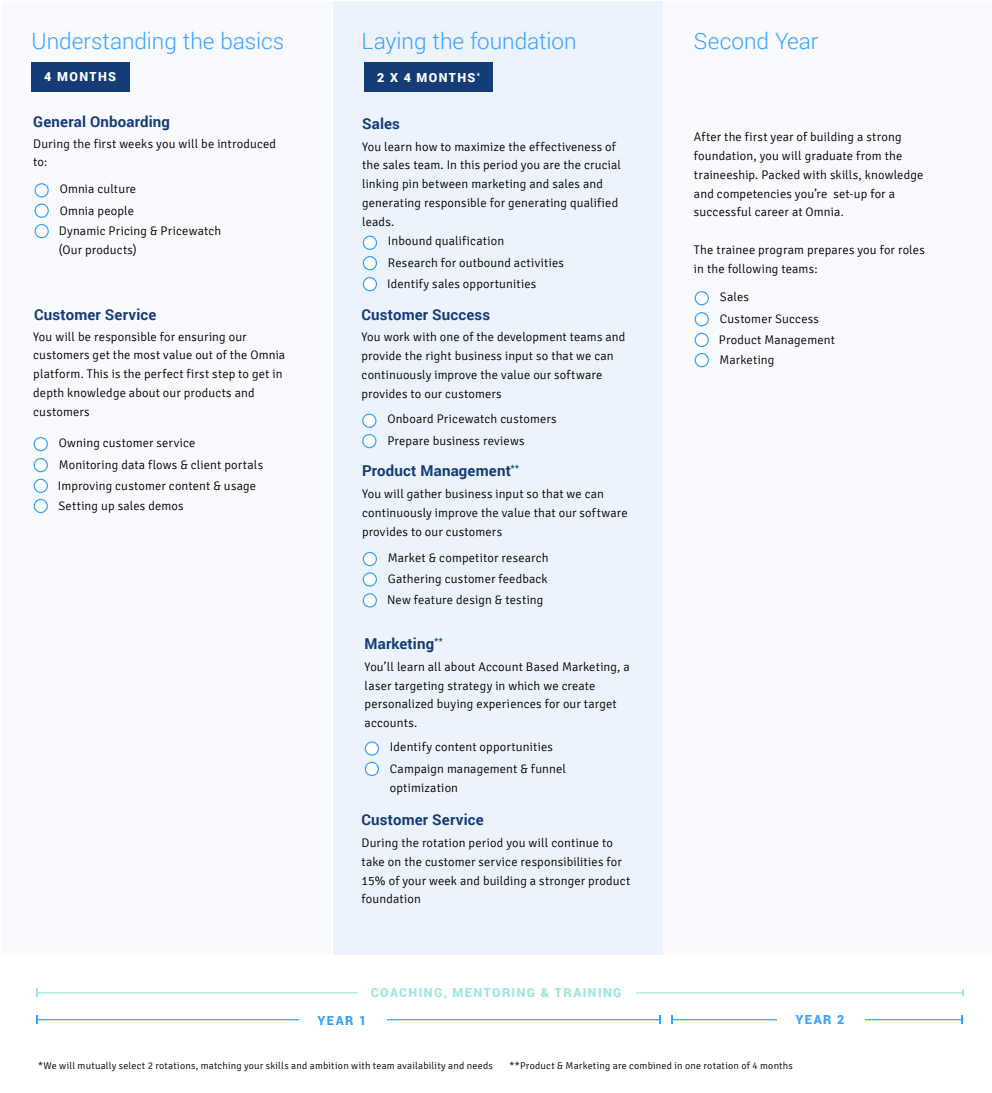
<style>
.page{position:relative;width:992px;height:1093px;background:#fff}
.page>*{position:absolute;margin:0;border:0;box-sizing:border-box;transform-origin:0 0}
.t1{font:300 22.5px "Roboto";color:#39a2fe}
.t2{font:700 15px "Roboto";letter-spacing:.01em;color:#143c77}
.t3{font:300 12.5px/18.8px "Signika";letter-spacing:.01em;color:#000}
.t4{font:900 12.5px "Roboto";letter-spacing:.11em;color:#a0e6db}
.t5{font:900 12.5px "Roboto";letter-spacing:.11em;color:#fff}
.t6{font:900 12.5px "Roboto";letter-spacing:.12em;color:#39a2fe}
.t7{font:300 10px "Signika";letter-spacing:.02em;color:#000}
.t8{font:900 7.25px "Roboto";color:#fff}
</style>
<div class="page">
<div style="left:1px;top:2px;width:331px;height:953px;background:#f8fafe"></div>
<div style="left:333px;top:2px;width:330px;height:953px;background:#edf3fc"></div>
<div style="left:663px;top:2px;width:328px;height:953px;background:#f8fafe"></div>
<hr style="left:37px;top:1019px;width:623px;height:1px;background:#39a2fe">
<svg style="left:659px;top:1015px;width:2px;height:9px"></svg>
<hr style="left:37px;top:992px;width:925px;height:1px;background:#a0e6db">
<hr style="left:672px;top:1019px;width:290px;height:1px;background:#39a2fe">
<div style="left:299px;top:1010px;width:87px;height:21px;background:#fff"></div>
<div style="left:358px;top:982px;width:277px;height:21px;background:#fff"></div>
<div style="left:776px;top:1009px;width:88px;height:21px;background:#fff"></div>
<div style="left:364px;top:63px;width:129px;height:29px;background:#143c77"></div>
<div style="left:31px;top:63px;width:98px;height:29px;background:#143c77"></div>
<svg style="left:35px;top:184px;width:13px;height:13px"></svg>
<div style="left:34px;top:183px;width:15px;height:14px;border:1px solid #39a2fe;border-radius:50%"></div>
<svg style="left:35px;top:204px;width:13px;height:13px"></svg>
<div style="left:34px;top:204px;width:15px;height:14px;border:1px solid #39a2fe;border-radius:50%"></div>
<div style="left:35px;top:225px;width:13px;height:13px;background:#fff;border-radius:50%"></div>
<div style="left:34px;top:224px;width:15px;height:14px;border:1px solid #39a2fe;border-radius:50%"></div>
<svg style="left:363px;top:236px;width:13px;height:13px"></svg>
<div style="left:362px;top:236px;width:15px;height:14px;border:1px solid #39a2fe;border-radius:50%"></div>
<svg style="left:363px;top:257px;width:13px;height:13px"></svg>
<div style="left:362px;top:256px;width:15px;height:14px;border:1px solid #39a2fe;border-radius:50%"></div>
<svg style="left:363px;top:278px;width:13px;height:13px"></svg>
<div style="left:362px;top:277px;width:15px;height:14px;border:1px solid #39a2fe;border-radius:50%"></div>
<svg style="left:363px;top:414px;width:13px;height:13px"></svg>
<div style="left:362px;top:413px;width:14px;height:15px;border:1px solid #39a2fe;border-radius:50%"></div>
<div style="left:363px;top:434px;width:13px;height:14px;background:#fff;border-radius:50%"></div>
<div style="left:362px;top:434px;width:14px;height:14px;border:1px solid #39a2fe;border-radius:50%"></div>
<svg style="left:363px;top:552px;width:13px;height:13px"></svg>
<div style="left:362px;top:552px;width:15px;height:14px;border:1px solid #39a2fe;border-radius:50%"></div>
<svg style="left:363px;top:573px;width:13px;height:13px"></svg>
<div style="left:362px;top:572px;width:15px;height:14px;border:1px solid #39a2fe;border-radius:50%"></div>
<svg style="left:363px;top:594px;width:13px;height:13px"></svg>
<div style="left:362px;top:593px;width:15px;height:14px;border:1px solid #39a2fe;border-radius:50%"></div>
<svg style="left:365px;top:742px;width:13px;height:13px"></svg>
<div style="left:364px;top:741px;width:15px;height:15px;border:1px solid #39a2fe;border-radius:50%"></div>
<svg style="left:365px;top:762px;width:13px;height:13px"></svg>
<div style="left:364px;top:762px;width:15px;height:14px;border:1px solid #39a2fe;border-radius:50%"></div>
<div style="left:34px;top:437px;width:13px;height:14px;background:#fff;border-radius:50%"></div>
<div style="left:34px;top:437px;width:14px;height:14px;border:1px solid #39a2fe;border-radius:50%"></div>
<div style="left:34px;top:459px;width:13px;height:13px;background:#fff;border-radius:50%"></div>
<div style="left:34px;top:458px;width:14px;height:14px;border:1px solid #39a2fe;border-radius:50%"></div>
<div style="left:34px;top:479px;width:13px;height:13px;background:#fff;border-radius:50%"></div>
<div style="left:34px;top:479px;width:14px;height:14px;border:1px solid #39a2fe;border-radius:50%"></div>
<div style="left:34px;top:499px;width:13px;height:13px;background:#fff;border-radius:50%"></div>
<div style="left:34px;top:499px;width:14px;height:14px;border:1px solid #39a2fe;border-radius:50%"></div>
<div style="left:695px;top:292px;width:13px;height:13px;background:#fff;border-radius:50%"></div>
<div style="left:694px;top:291px;width:14px;height:14px;border:1px solid #39a2fe;border-radius:50%"></div>
<div style="left:695px;top:313px;width:13px;height:13px;background:#fff;border-radius:50%"></div>
<div style="left:694px;top:312px;width:14px;height:14px;border:1px solid #39a2fe;border-radius:50%"></div>
<svg style="left:695px;top:333px;width:13px;height:13px"></svg>
<div style="left:694px;top:333px;width:14px;height:14px;border:1px solid #39a2fe;border-radius:50%"></div>
<svg style="left:695px;top:353px;width:13px;height:14px"></svg>
<div style="left:694px;top:353px;width:14px;height:14px;border:1px solid #39a2fe;border-radius:50%"></div>
<h1 class="t1" style="left:32px;top:25px;width:254px">Understanding the basics</h1>
<h1 class="t1" style="left:361px;top:25px;width:216px">Laying the foundation</h1>
<h1 class="t1" style="left:693px;top:25px;width:126px">Second Year</h1>
<p class="t5" style="left:44px;top:68px;width:73px">4 MONTHS</p>
<p class="t8" style="left:477px;top:70px;width:5px">*</p>
<p class="t5" style="left:377px;top:69px;width:100px">2 X 4 MONTHS</p>
<p class="t2" style="left:33px;top:111px;width:138px">General Onboarding</p>
<p class="t3" style="left:33px;top:134px;width:244px">During the first weeks you will be introduced to:</p>
<p class="t3" style="left:60px;top:178px;width:78px;line-height:21.8px">Omnia culture<br>Omnia people</p>
<p class="t2" style="left:362px;top:113px;width:39px">Sales</p>
<p class="t3" style="left:362px;top:137px;width:260px">You learn how to maximize the effectiveness of the sales team. In this period you are the crucial linking pin between marketing and sales and generating responsible for generating qualified leads.</p>
<p class="t3" style="left:693px;top:128px;width:231px">After the first year of building a strong foundation, you will graduate from the traineeship. Packed with skills, knowledge and competencies you’re set-up for a successful career at Omnia.</p>
<p class="t3" style="left:693px;top:241px;width:232px">The trainee program prepares you for roles in the following teams:</p>
<p class="t3" style="left:59px;top:222px;width:164px">Dynamic Pricing &amp; Pricewatch (Our products)</p>
<p class="t3" style="left:387px;top:231px;width:178px;line-height:21.4px">Inbound qualification<br>Research for outbound activities<br>Identify sales opportunities</p>
<p class="t2" style="left:361px;top:304px;width:130px">Customer Success</p>
<p class="t3" style="left:361px;top:328px;width:265px">You work with one of the development teams and provide the right business input so that we can continuously improve the value our software provides to our customers</p>
<p class="t3" style="left:387px;top:408px;width:171px;line-height:21.8px">Onboard Pricewatch customers<br>Prepare business reviews</p>
<p class="t2" style="left:362px;top:460px;width:158px">Product Management<sup>**</sup></p>
<p class="t3" style="left:362px;top:485px;width:267px">You will gather business input so that we can continuously improve the value that our software provides to our customers</p>
<p class="t3" style="left:387px;top:547px;width:163px;line-height:21.4px;text-align:justify">Market &amp; competitor research Gathering customer feedback New feature design &amp; testing</p>
<p class="t3" style="left:719px;top:286px;width:101px;line-height:22.4px">Sales<br>Customer Success</p>
<p class="t3" style="left:718px;top:330px;width:117px;line-height:20.1px">Product Management<br>Marketing</p>
<p class="t2" style="left:34px;top:304px;width:124px">Customer Service</p>
<p class="t3" style="left:33px;top:327px;width:253px">You will be responsible for ensuring our customers get the most value out of the Omnia platform. This is the perfect first step to get in depth knowledge about our products and customers</p>
<p class="t3" style="left:59px;top:432px;width:206px;line-height:22.4px">Owning customer service<br>Monitoring data flows &amp; client portals</p>
<p class="t3" style="left:58px;top:476px;width:200px;line-height:20.1px">Improving customer content &amp; usage<br>Setting up sales demos</p>
<p class="t2" style="left:364px;top:633px;width:80px">Marketing<sup>**</sup></p>
<p class="t3" style="left:364px;top:657px;width:266px">You’ll learn all about Account Based Marketing, a laser targeting strategy in which we create personalized buying experiences for our target accounts.</p>
<p class="t3" style="left:390px;top:736px;width:178px;line-height:21.8px">Identify content opportunities<br>Campaign management &amp; funnel</p>
<p class="t3" style="left:390px;top:778px;width:70px">optimization</p>
<p class="t2" style="left:361px;top:809px;width:124px">Customer Service</p>
<p class="t3" style="left:361px;top:834px;width:270px">During the rotation period you will continue to take on the customer service responsibilities for 15% of your week and building a stronger product foundation</p>
<p class="t4" style="left:371px;top:983px;width:252px">COACHING, MENTORING &amp; TRAINING</p>
<p class="t6" style="left:317px;top:1012px;width:50px">YEAR 1</p>
<p class="t6" style="left:795px;top:1010px;width:50px">YEAR 2</p>
<p class="t7" style="left:38px;top:1060px;width:456px">*We will mutually select 2 rotations, matching your skills and ambition with team availability and needs</p>
<p class="t7" style="left:509px;top:1060px;width:285px">**Product &amp; Marketing are combined in one rotation of 4 months</p>
</div>
